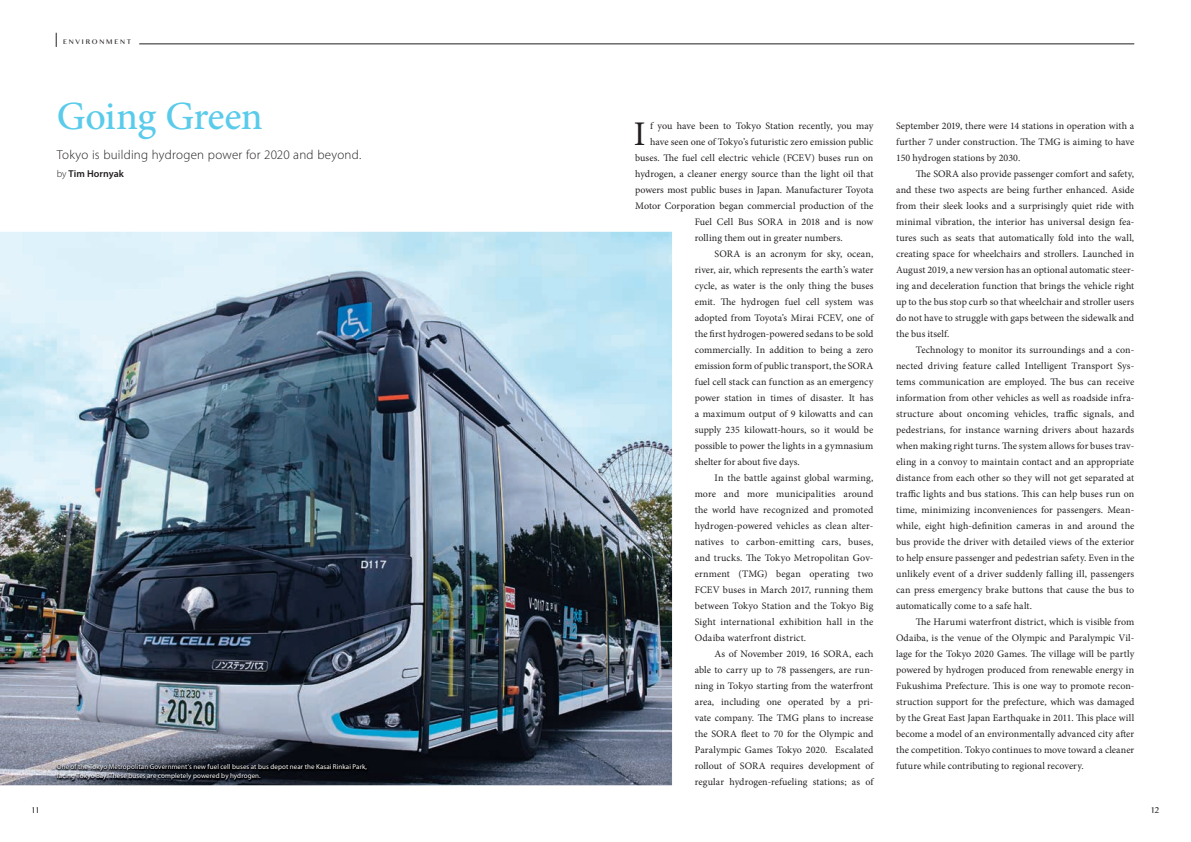
<style>
.page{position:relative;width:1191px;height:842px;background:#fff}
.page>*{position:absolute;margin:0;border:0;box-sizing:border-box;transform-origin:0 0}
.t1{font:500 40px "Minion Pro";letter-spacing:-.015em;color:#5acbeb}
.t2{font:34.6px "Minion Pro";color:#231f20}
.t3{font:300 13px "Myriad Pro";letter-spacing:.015em;color:#231f20}
.t4{font:10px/16px "Minion Pro";letter-spacing:.005em;color:#231f20;text-align:justify}
.t5{font:10px "Minion Pro";letter-spacing:.025em;color:#231f20}
.t6{font:600 10px "Myriad Pro";letter-spacing:.005em;color:#231f20}
.t7{font:10px "Khmer MN";color:#231f20}
.t8{font:8px "Khmer MN";letter-spacing:.225em;color:#231f20}
.t9{font:7px/9px "Myriad Pro";letter-spacing:.015em;color:#fff}
.s1{font-weight:300}
</style>
<div class="page">
<hr style="left:139px;top:44px;width:995px;height:1px;background:#231f20">
<svg style="left:56px;top:33px;width:1px;height:14px"></svg>
<img style="left:0;top:232px;width:672px;height:553px">
<img style="left:55px;top:763px;width:313px;height:19px">
<p class="t8" style="left:63px;top:37px;width:70px">ENVIRONMENT</p>
<h1 class="t1" style="left:57px;top:89px;width:208px">Going Green</h1>
<h3 class="t3" style="left:57px;top:147px;width:306px">Tokyo is building hydrogen power for 2020 and beyond.</h3>
<p class="t6" style="left:57px;top:167px;width:69px"><span class="s1">by</span> Tim Hornyak</p>
<p class="t9" style="left:57px;top:762px;width:312px">One of the Tokyo Metropolitan Government’s new fuel cell buses at bus depot near the Kasai Rinkai Park, facing Tokyo Bay. These buses are completely powered by hydrogen.</p>
<h2 class="t2" style="left:634px;top:111px;width:13px">I</h2>
<p class="t4" style="left:650px;top:118px;width:225px">f you have been to Tokyo Station recently, you may</p>
<p class="t4" style="left:650px;top:134px;width:225px">have seen one of Tokyo’s futuristic zero emission public</p>
<p class="t4" style="left:635px;top:150px;width:240px">buses. The fuel cell electric vehicle (FCEV) buses run on</p>
<p class="t4" style="left:635px;top:166px;width:240px">hydrogen, a cleaner energy source than the light oil that</p>
<p class="t4" style="left:635px;top:182px;width:240px">powers most public buses in Japan. Manufacturer Toyota</p>
<p class="t4" style="left:635px;top:198px;width:240px">Motor Corporation began commer cial production of the</p>
<p class="t4" style="left:694px;top:214px;width:180px">Fuel Cell Bus SORA in 2018 and is now</p>
<p class="t4" style="left:694px;top:230px;width:149px">rolling them out in greater numbers.</p>
<p class="t4" style="left:714px;top:246px;width:160px">SORA is an acronym for sky, ocean,</p>
<p class="t4" style="left:694px;top:262px;width:180px">river, air, which represents the earth’s water</p>
<p class="t4" style="left:694px;top:278px;width:180px">cycle, as water is the only thing the buses</p>
<p class="t4" style="left:694px;top:294px;width:180px">emit. The hydrogen fuel cell system was</p>
<p class="t4" style="left:694px;top:310px;width:180px">adopted from Toyota’s Mirai FCEV, one of</p>
<p class="t4" style="left:694px;top:326px;width:180px">the first hydrogen-powered sedans to be sold</p>
<p class="t4" style="left:694px;top:342px;width:180px">commercially. In addition to being a zero</p>
<p class="t4" style="left:694px;top:358px;width:180px">emission form of public transport, the SORA</p>
<p class="t4" style="left:694px;top:374px;width:180px">fuel cell stack can function as an emergency</p>
<p class="t4" style="left:694px;top:390px;width:180px">power station in times of disaster. It has</p>
<p class="t4" style="left:694px;top:406px;width:180px">a maximum output of 9 kilowatts and can</p>
<p class="t4" style="left:694px;top:422px;width:180px">supply 235 kilowatt-hours, so it would be</p>
<p class="t4" style="left:694px;top:438px;width:180px">possible to power the lights in a gymnasium</p>
<p class="t4" style="left:694px;top:454px;width:107px">shelter for about five days.</p>
<p class="t5" style="left:714px;top:471px;width:160px">In the battle against global warming,</p>
<p class="t4" style="left:694px;top:486px;width:180px">more and more municipalities around</p>
<p class="t4" style="left:694px;top:502px;width:180px">the world have recognized and promoted</p>
<p class="t4" style="left:694px;top:518px;width:180px">hydrogen-powered vehicles as clean alter-</p>
<p class="t4" style="left:694px;top:534px;width:180px">natives to carbon-emitting cars, buses,</p>
<p class="t4" style="left:694px;top:550px;width:180px">and trucks. The Tokyo Metropolitan Gov-</p>
<p class="t4" style="left:694px;top:566px;width:180px">ernment (TMG) began operating two</p>
<p class="t4" style="left:694px;top:582px;width:180px">FCEV buses in March 2017, running them</p>
<p class="t4" style="left:694px;top:598px;width:180px">between Tokyo Station and the Tokyo Big</p>
<p class="t4" style="left:694px;top:614px;width:180px">Sight international exhibition hall in the</p>
<p class="t4" style="left:694px;top:630px;width:113px">Odaiba waterfront district.</p>
<p class="t4" style="left:714px;top:646px;width:160px">As of November 2019, 16 SORA, each</p>
<p class="t4" style="left:694px;top:662px;width:180px">able to carry up to 78 passengers, are run-</p>
<p class="t4" style="left:694px;top:678px;width:180px">ning in Tokyo starting from the waterfront</p>
<p class="t4" style="left:694px;top:694px;width:180px">area, including one operated by a pri-</p>
<p class="t4" style="left:694px;top:710px;width:180px">vate company. The TMG plans to increase</p>
<p class="t4" style="left:694px;top:726px;width:180px">the SORA fleet to 70 for the Olympic and</p>
<p class="t4" style="left:694px;top:742px;width:180px">Paralympic Games Tokyo 2020. Escalated</p>
<p class="t4" style="left:694px;top:758px;width:180px">rollout of SORA requires development of</p>
<p class="t4" style="left:694px;top:774px;width:180px">regular hydrogen-refueling stations; as of</p>
<p class="t4" style="left:896px;top:118px;width:240px">September 2019, there were 14 stations in operation with a further 7 under construction. The TMG is aiming to have 150 hydrogen stations by 2030.</p>
<p class="t4" style="left:896px;top:166px;width:240px;text-indent:20px">The SORA also provide passenger comfort and safety, and these two aspects are being further enhanced. Aside from their sleek looks and a surprisingly quiet ride with minimal vibration, the interior has universal design fea&shy;tures such as seats that automatically fold into the wall, creating space for wheelchairs and strollers. Launched in August 2019, a new version has an optional automatic steer&shy;ing and deceleration function that brings the vehicle right up to the bus stop curb so that wheelchair and stroller users do not have to struggle with gaps between the sidewalk and the bus itself.</p>
<p class="t4" style="left:896px;top:342px;width:240px;text-indent:20px">Technology to monitor its surroundings and a con&shy;nected driving feature called Intelligent Transport Sys&shy;tems communication are employed. The bus can receive information from other vehicles as well as roadside infra&shy;structure about oncoming vehicles, traffic signals, and pedestrians, for instance warning drivers about hazards when making right turns. The system allows for buses trav&shy;eling in a convoy to maintain contact and an appropriate distance from each other so they will not get separated at traffic lights and bus stations. This can help buses run on time, minimizing inconveniences for passengers. Mean&shy;while, eight high-definition cameras in and around the bus provide the driver with detailed views of the exterior to help ensure passenger and pedestrian safety. Even in the unlikely event of a driver suddenly falling ill, passengers can press emergency brake buttons that cause the bus to automatically come to a safe halt.</p>
<p class="t4" style="left:896px;top:614px;width:240px;text-indent:20px">The Harumi waterfront district, which is visible from Odaiba, is the venue of the Olympic and Paralympic Vil&shy;lage for the Tokyo 2020 Games. The village will be partly powered by hydrogen produced from renewable energy in Fukushima Prefecture. This is one way to promote recon&shy;struction support for the prefecture, which was damaged by the Great East Japan Earthquake in 2011. This place will become a model of an environmentally advanced city after the competition. Tokyo continues to move toward a cleaner future while contributing to regional recovery.</p>
<p class="t7" style="left:31px;top:803px;width:10px">11</p>
<p class="t7" style="left:1150px;top:803px;width:11px">12</p>
</div>
